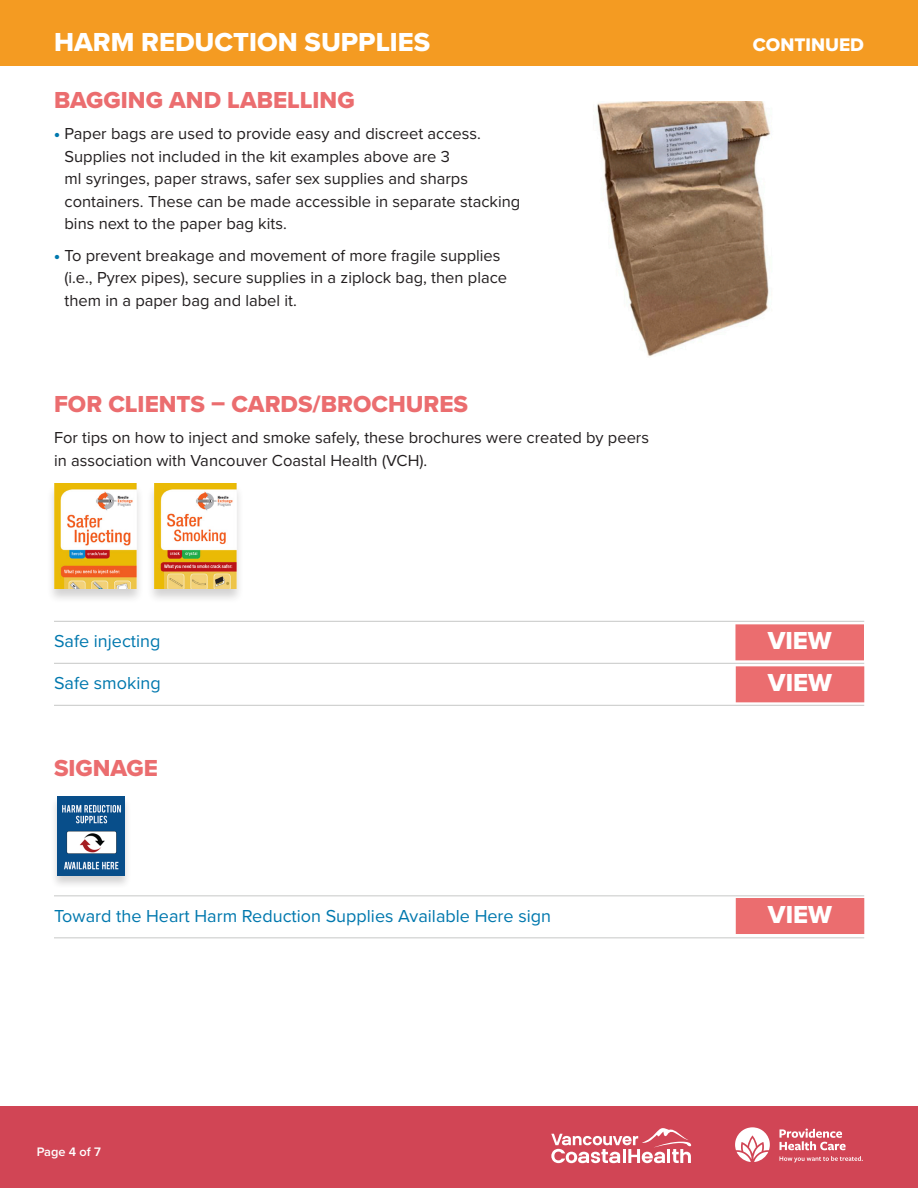
<style>
.page{position:relative;width:918px;height:1188px;background:#fff}
.page>*{position:absolute;margin:0;border:0;box-sizing:border-box;transform-origin:0 0}
.t1{font:27px "Proxima Nova Extrabld";color:#fff}
.t2{font:25.5px "Proxima Nova Extrabld";color:#fff}
.t3{font:24px "Proxima Nova Extrabld";color:#eb6d6f}
.t4{font:18.9px "Proxima Nova Extrabld";color:#fff}
.checklist_entry_L{font:18px "Proxima Nova";color:#0078ae}
.body{font:16.5px/22.5px "Proxima Nova";color:#231f20}
.t5{font:600 12.75px "Proxima Nova";color:#fff}
.s1{font-weight:900;color:#0078ae}
</style>
<div class="page">
<hr style="left:54px;top:621px;width:810px;height:1px;background:#cdcecd">
<hr style="left:54px;top:663px;width:810px;height:1px;background:#cdcecd">
<hr style="left:54px;top:705px;width:810px;height:1px;background:#cdcecd">
<hr style="left:54px;top:895px;width:810px;height:1px;background:#cdcecd">
<hr style="left:54px;top:937px;width:810px;height:1px;background:#cdcecd">
<div style="left:737px;top:899px;width:127px;height:34px;background:#eb6d6f"></div>
<div style="left:736px;top:898px;width:128px;height:36px;border:2px solid #eb6d6f"></div>
<div style="left:736px;top:625px;width:127px;height:35px;background:#eb6d6f"></div>
<div style="left:735px;top:624px;width:129px;height:36px;border:2px solid #eb6d6f"></div>
<div style="left:737px;top:667px;width:127px;height:35px;background:#eb6d6f"></div>
<div style="left:736px;top:666px;width:128px;height:36px;border:2px solid #eb6d6f"></div>
<img style="left:597px;top:102px;width:174px;height:255px">
<div style="left:46px;top:483px;width:98px;height:122px;background:#231f20;opacity:.2"></div>
<img style="left:54px;top:484px;width:82px;height:105px">
<div style="left:50px;top:796px;width:82px;height:93px;background:#231f20;opacity:.2"></div>
<img style="left:57px;top:796px;width:68px;height:79px">
<div style="left:146px;top:483px;width:98px;height:122px;background:#231f20;opacity:.2"></div>
<img style="left:154px;top:484px;width:83px;height:105px">
<div style="left:0;top:0;width:918px;height:65px;background:#f49b22"></div>
<div style="left:0;top:1106px;width:918px;height:82px;background:#d14555"></div>
<svg style="left:779px;top:1156px;width:84px;height:6px"></svg>
<svg style="left:780px;top:1129px;width:66px;height:21px"></svg>
<svg style="left:735px;top:1127px;width:35px;height:35px"></svg>
<svg style="left:551px;top:1128px;width:140px;height:35px"></svg>
<p class="t1" style="left:54px;top:22px;width:378px">HARM REDUCTION SUPPLIES</p>
<p class="t4" style="left:753px;top:31px;width:113px">CONTINUED</p>
<p class="t3" style="left:54px;top:82px;width:302px">BAGGING AND LABELLING</p>
<p class="body" style="left:64px;top:122px;width:457px;text-indent:-10px"><span class="s1">•</span> Paper bags are used to provide easy and discreet access.<br>Supplies not included in the kit examples above are 3<br>ml syringes, paper straws, safer sex supplies and sharps containers. These can be made accessible in separate stacking bins next to the paper bag kits.</p>
<p class="body" style="left:64px;top:243px;width:444px;text-indent:-10px"><span class="s1">•</span> To prevent breakage and movement of more fragile supplies (i.e., Pyrex pipes), secure supplies in a ziplock bag, then place them in a paper bag and label it.</p>
<p class="t3" style="left:54px;top:386px;width:416px">FOR CLIENTS – CARDS/BROCHURES</p>
<p class="body" style="left:54px;top:426px;width:597px">For tips on how to inject and smoke safely, these brochures were created by peers in association with Vancouver Coastal Health (VCH).</p>
<p class="checklist_entry_L" style="left:54px;top:628px;width:108px">Safe injecting</p>
<p class="checklist_entry_L" style="left:54px;top:670px;width:108px">Safe smoking</p>
<p class="t3" style="left:54px;top:751px;width:106px">SIGNAGE</p>
<p class="t2" style="left:768px;top:622px;width:66px">VIEW</p>
<p class="t2" style="left:768px;top:663px;width:66px">VIEW</p>
<p class="checklist_entry_L" style="left:54px;top:902px;width:499px">Toward the Heart Harm Reduction Supplies Available Here sign</p>
<p class="t2" style="left:768px;top:895px;width:66px">VIEW</p>
<p class="t5" style="left:37px;top:1142px;width:66px">Page 4 of 7</p>
</div>
